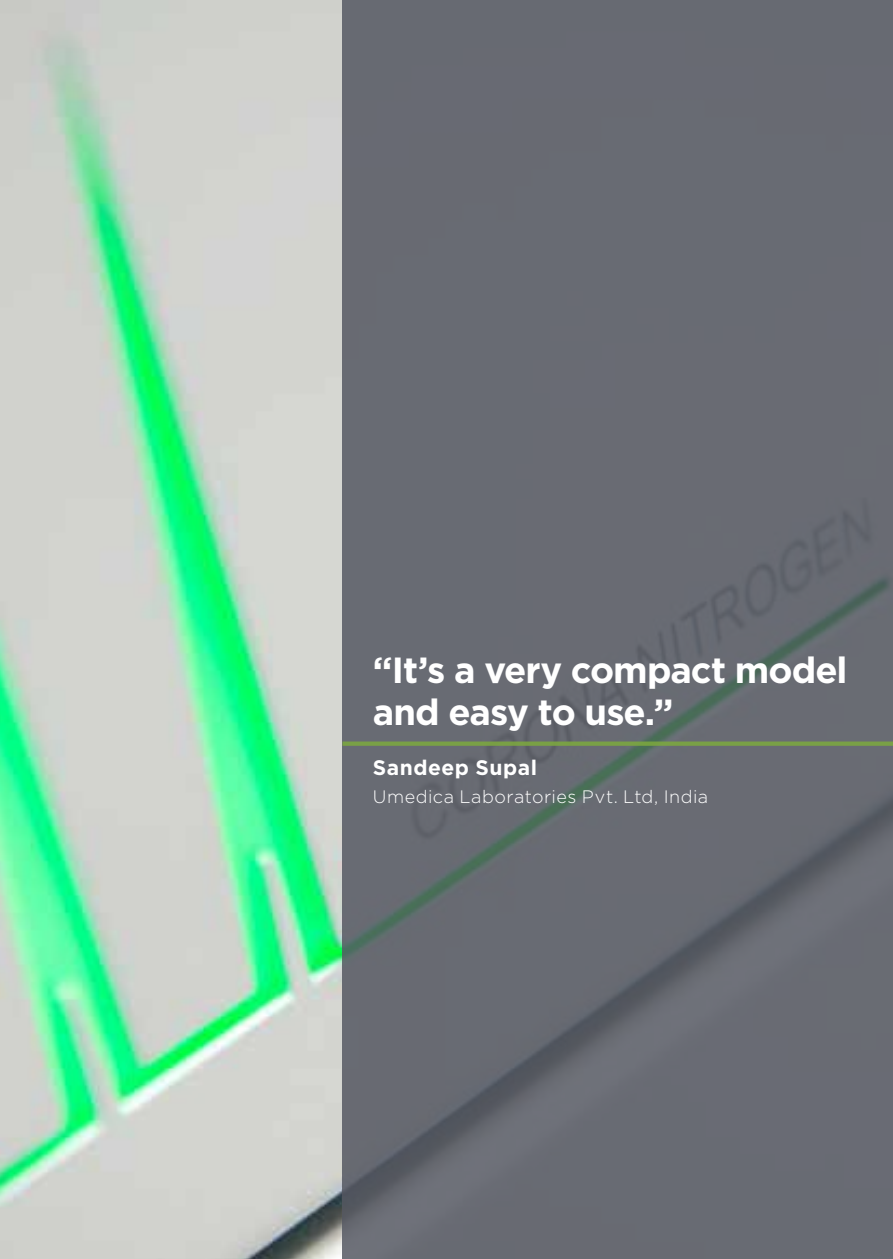
<style>
.page{position:relative;width:893px;height:1259px;background:#fff}
.page>*{position:absolute;margin:0;border:0;box-sizing:border-box;transform-origin:0 0}
.t1{font:700 36.3px/42.9px "Gotham";letter-spacing:-.025em;color:#fff}
.t2{font:700 21px "Gotham";letter-spacing:.025em;color:#fff}
.t3{font:300 18px "Gotham";letter-spacing:.03em;color:#fff}
</style>
<div class="page">
<img style="left:0;top:0;width:342px;height:1259px">
<div style="left:342px;top:0;width:551px;height:1259px;background:#686b73"></div>
<div style="left:342px;top:741px;width:551px;height:5px;background:#79a046"></div>
<p class="t1" style="left:373px;top:647px;width:476px">“It’s a very compact model and easy to use.”</p>
<p class="t2" style="left:373px;top:755px;width:166px">Sandeep Supal</p>
<p class="t3" style="left:373px;top:787px;width:337px">Umedica Laboratories Pvt. Ltd, India</p>
</div>
